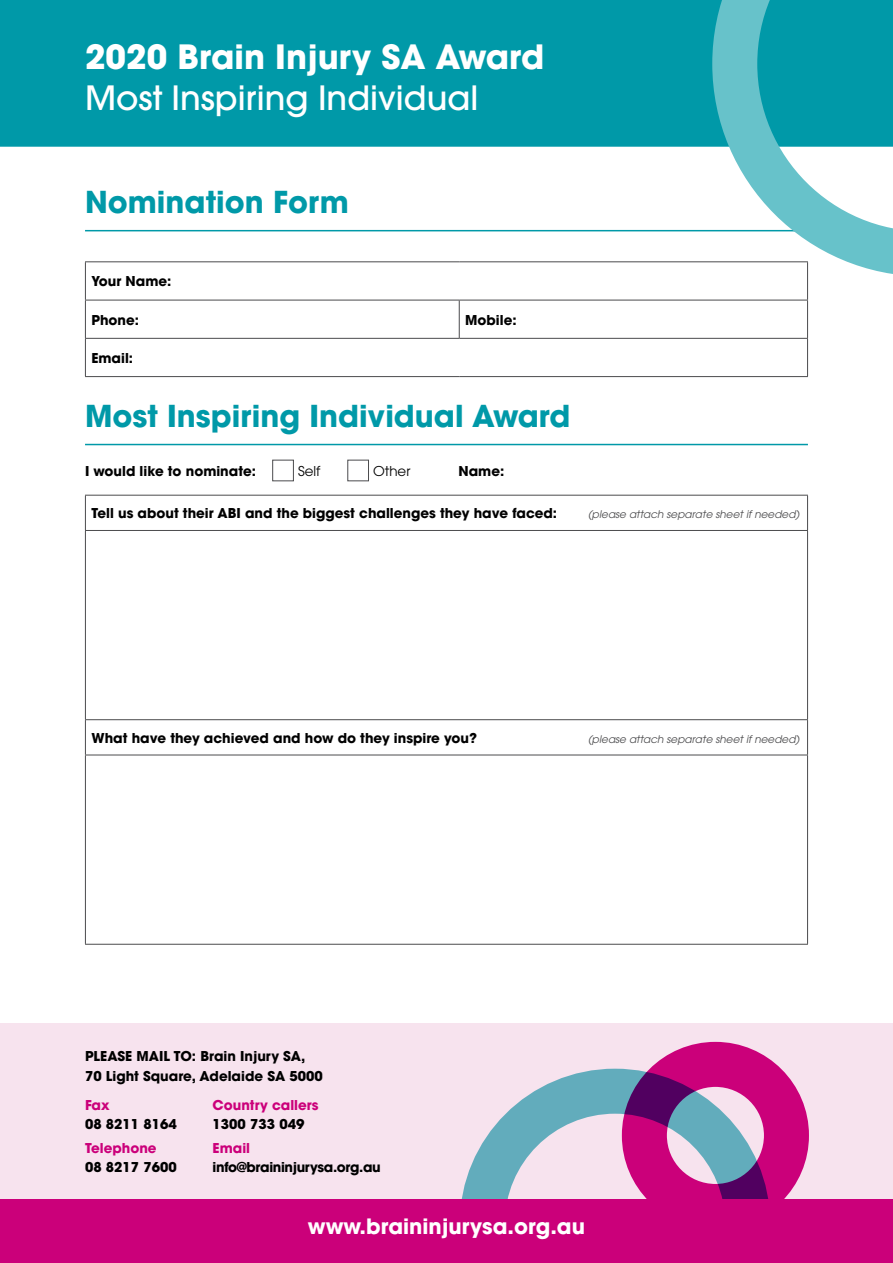
<style>
.page{position:relative;width:893px;height:1263px;background:#fff}
.page>*{position:absolute;margin:0;border:0;box-sizing:border-box;transform-origin:0 0}
.t1{font:500 33.3px "Avant Garde";color:#fff}
.t2{font:700 33.3px "Avant Garde";color:#fff}
.t3{font:700 30px "Avant Garde";color:#0099a8}
.t4{font:700 21px "Avant Garde";color:#fff}
.t5{font:700 13.5px/19.5px "Avant Garde";color:#000}
.t6{font:700 13.5px "Avant Garde";color:#cb007a}
.t7{font:700 13.5px "Avant Garde";letter-spacing:-.025em;color:#000}
.t8{font:13.5px "Avant Garde";color:#000}
.t9{font:italic 10.5px "Avant Garde";color:#4b4b4d}
</style>
<div class="page">
<div style="left:0;top:1023px;width:893px;height:183px;background:#f7e3ee"></div>
<div style="left:0;top:0;width:712px;height:147px;background:#0099a8"></div>
<div style="left:622px;top:1042px;width:187px;height:187px;border:45px solid #cb007a;border-radius:50%"></div>
<svg style="left:461px;top:1069px;width:309px;height:130px"></svg>
<div style="left:0;top:1199px;width:893px;height:64px;background:#cb007a"></div>
<hr style="left:85px;top:230px;width:723px;height:1px;background:#0099a8">
<hr style="left:85px;top:444px;width:723px;height:1px;background:#0099a8">
<hr style="left:85px;top:261px;width:374px;height:1px;background:#4b4b4d">
<hr style="left:85px;top:262px;width:1px;height:38px;background:#4b4b4d">
<hr style="left:459px;top:261px;width:349px;height:1px;background:#4b4b4d">
<hr style="left:807px;top:262px;width:1px;height:38px;background:#4b4b4d">
<hr style="left:85px;top:300px;width:374px;height:1px;background:#4b4b4d">
<hr style="left:85px;top:300px;width:1px;height:38px;background:#4b4b4d">
<hr style="left:459px;top:300px;width:349px;height:1px;background:#4b4b4d">
<hr style="left:459px;top:300px;width:1px;height:38px;background:#4b4b4d">
<hr style="left:807px;top:300px;width:1px;height:38px;background:#4b4b4d">
<hr style="left:85px;top:338px;width:374px;height:1px;background:#4b4b4d">
<hr style="left:85px;top:339px;width:1px;height:37px;background:#4b4b4d">
<hr style="left:459px;top:338px;width:349px;height:1px;background:#4b4b4d">
<hr style="left:807px;top:339px;width:1px;height:37px;background:#4b4b4d">
<hr style="left:85px;top:376px;width:374px;height:1px;background:#4b4b4d">
<hr style="left:459px;top:376px;width:349px;height:1px;background:#4b4b4d">
<svg style="left:86px;top:720px;width:721px;height:224px"></svg>
<hr style="left:85px;top:495px;width:723px;height:1px;background:#4b4b4d">
<hr style="left:85px;top:495px;width:1px;height:35px;background:#4b4b4d">
<hr style="left:807px;top:495px;width:1px;height:35px;background:#4b4b4d">
<hr style="left:85px;top:530px;width:723px;height:1px;background:#4b4b4d">
<hr style="left:85px;top:531px;width:1px;height:188px;background:#4b4b4d">
<hr style="left:807px;top:531px;width:1px;height:188px;background:#4b4b4d">
<hr style="left:85px;top:719px;width:723px;height:1px;background:#4b4b4d">
<hr style="left:85px;top:720px;width:1px;height:35px;background:#4b4b4d">
<hr style="left:807px;top:720px;width:1px;height:35px;background:#4b4b4d">
<hr style="left:85px;top:755px;width:723px;height:1px;background:#4b4b4d">
<hr style="left:85px;top:755px;width:1px;height:189px;background:#4b4b4d">
<hr style="left:807px;top:755px;width:1px;height:189px;background:#4b4b4d">
<hr style="left:85px;top:944px;width:723px;height:1px;background:#4b4b4d">
<svg style="left:712px;top:0;width:181px;height:276px"></svg>
<div style="left:272px;top:460px;width:22px;height:21px;border:1px solid #4b4b4d"></div>
<div style="left:347px;top:460px;width:22px;height:21px;border:1px solid #4b4b4d"></div>
<h1 class="t2" style="left:85px;top:35px;width:461px">2020 Brain Injury SA Award</h1>
<h1 class="t1" style="left:85px;top:78px;width:395px">Most Inspiring Individual</h1>
<h2 class="t3" style="left:85px;top:182px;width:265px">Nomination Form</h2>
<p class="t5" style="left:91px;top:271px;width:81px">Your Name:</p>
<p class="t5" style="left:91px;top:310px;width:49px">Phone:</p>
<p class="t5" style="left:465px;top:310px;width:53px">Mobile:</p>
<p class="t5" style="left:91px;top:348px;width:43px">Email:</p>
<h2 class="t3" style="left:85px;top:396px;width:487px">Most Inspiring Individual Award</h2>
<p class="t5" style="left:85px;top:461px;width:173px">I would like to nominate:</p>
<p class="t8" style="left:298px;top:463px;width:24px">Self</p>
<p class="t8" style="left:373px;top:463px;width:39px">Other</p>
<p class="t5" style="left:459px;top:461px;width:47px">Name:</p>
<p class="t5" style="left:91px;top:503px;width:467px">Tell us about their ABI and the biggest challenges they have faced:</p>
<p class="t9" style="left:588px;top:508px;width:213px">(please attach separate sheet if needed)</p>
<p class="t5" style="left:91px;top:728px;width:387px">What have they achieved and how do they inspire you?</p>
<p class="t9" style="left:588px;top:733px;width:213px">(please attach separate sheet if needed)</p>
<p class="t5" style="left:85px;top:1046px;width:239px">PLEASE MAIL TO: Brain Injury SA,<br>70 Light Square, Adelaide SA 5000</p>
<p class="t6" style="left:85px;top:1096px;width:26px">Fax</p>
<p class="t5" style="left:85px;top:1114px;width:93px">08 8211 8164</p>
<p class="t6" style="left:85px;top:1139px;width:73px">Telephone</p>
<p class="t5" style="left:85px;top:1157px;width:93px">08 8217 7600</p>
<p class="t6" style="left:213px;top:1096px;width:108px">Country callers</p>
<p class="t5" style="left:213px;top:1114px;width:93px">1300 733 049</p>
<p class="t6" style="left:213px;top:1139px;width:39px">Email</p>
<p class="t7" style="left:213px;top:1158px;width:170px">info@braininjurysa.org.au</p>
<h3 class="t4" style="left:308px;top:1213px;width:279px">www.braininjurysa.org.au</h3>
</div>
